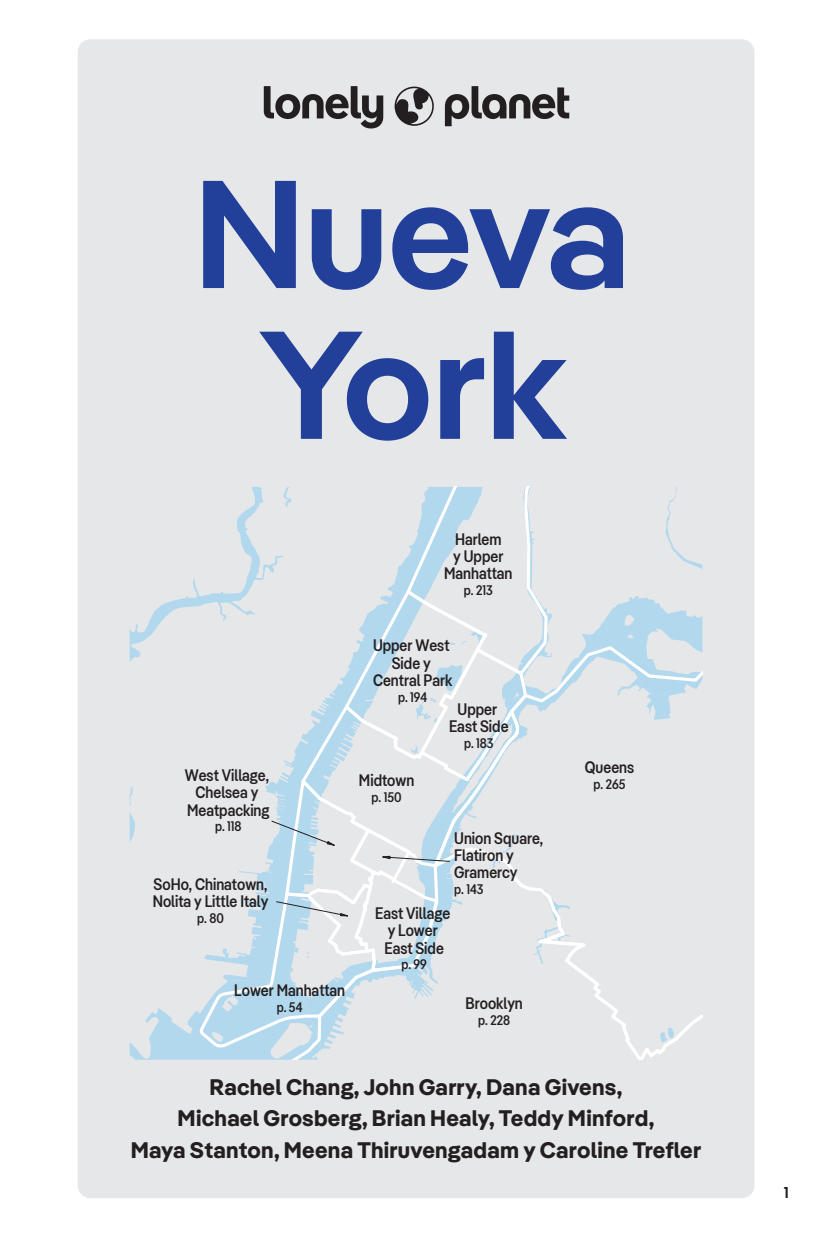
<style>
.page{position:relative;width:819px;height:1244px;background:#fff}
.page>*{position:absolute;margin:0;border:0;box-sizing:border-box;transform-origin:0 0}
.FC__TITLE_Extra_Large__XL{font:600 153px/150.8px "Pangea";color:#223f99;text-align:center}
.Header_-_H3_Centred{font:700 22.5px/31.5px "Pangea";letter-spacing:.01em;color:#231f20;text-align:center}
.t1{font:500 condensed 16.88px/17.1px "Pangea Maps";color:#231f20;text-align:center}
.t2{font:600 15.75px "Pangea";color:#231f20}
.t3{font:500 condensed 14.17px "Pangea Maps";color:#231f20}
</style>
<div class="page">
<div style="left:78px;top:39px;width:676px;height:1158px;background:#e6e7e9;border-radius:13px"></div>
<svg style="left:130px;top:487px;width:572px;height:572px"></svg>
<svg style="left:264px;top:86px;width:119px;height:42px"></svg>
<svg style="left:444px;top:86px;width:125px;height:40px"></svg>
<svg style="left:394px;top:87px;width:39px;height:39px"></svg>
<p class="FC__TITLE_Extra_Large__XL" style="left:194px;top:154px;width:437px">Nueva<br>York</p>
<p class="t1" style="left:444px;top:529px;width:70px">Harlem<br>y Upper<br>Manhattan</p>
<p class="t3" style="left:463px;top:580px;width:30px">p. 213</p>
<p class="t1" style="left:185px;top:765px;width:86px">West Village,<br>Chelsea y<br>Meatpacking</p>
<p class="t3" style="left:215px;top:816px;width:28px">p. 118</p>
<p class="t1" style="left:153px;top:874px;width:117px;text-align:left">SoHo, Chinatown,<br>Nolita y Little Italy</p>
<p class="t3" style="left:197px;top:908px;width:28px">p. 80</p>
<p class="t1" style="left:373px;top:636px;width:81px">Upper West<br>Side y<br>Central Park</p>
<p class="t3" style="left:398px;top:686px;width:31px">p. 194</p>
<p class="t1" style="left:449px;top:699px;width:61px">Upper<br>East Side</p>
<p class="t3" style="left:464px;top:733px;width:31px">p. 183</p>
<p class="t1" style="left:359px;top:770px;width:57px">Midtown</p>
<p class="t3" style="left:371px;top:786px;width:31px">p. 150</p>
<p class="t1" style="left:454px;top:828px;width:90px;text-align:left">Union Square,<br>Flatiron y<br>Gramercy</p>
<p class="t3" style="left:454px;top:879px;width:31px">p. 143</p>
<p class="t1" style="left:375px;top:903px;width:77px">East Village y Lower<br>East Side</p>
<p class="t3" style="left:401px;top:954px;width:27px">p. 99</p>
<p class="t1" style="left:234px;top:980px;width:112px">Lower Manhattan</p>
<p class="t3" style="left:277px;top:996px;width:27px">p. 54</p>
<p class="t1" style="left:465px;top:993px;width:59px">Brooklyn</p>
<p class="t3" style="left:478px;top:1009px;width:33px">p. 228</p>
<p class="t1" style="left:584px;top:757px;width:51px">Queens</p>
<p class="t3" style="left:593px;top:774px;width:33px">p. 265</p>
<p class="Header_-_H3_Centred" style="left:131px;top:1070px;width:571px">Rachel Chang, John Garry, Dana Givens,<br>Michael Grosberg, Brian Healy, Teddy Minford,<br>Maya Stanton, Meena Thiruvengadam y Caroline Trefler</p>
<p class="t2" style="left:783px;top:1181px;width:6px">1</p>
</div>
